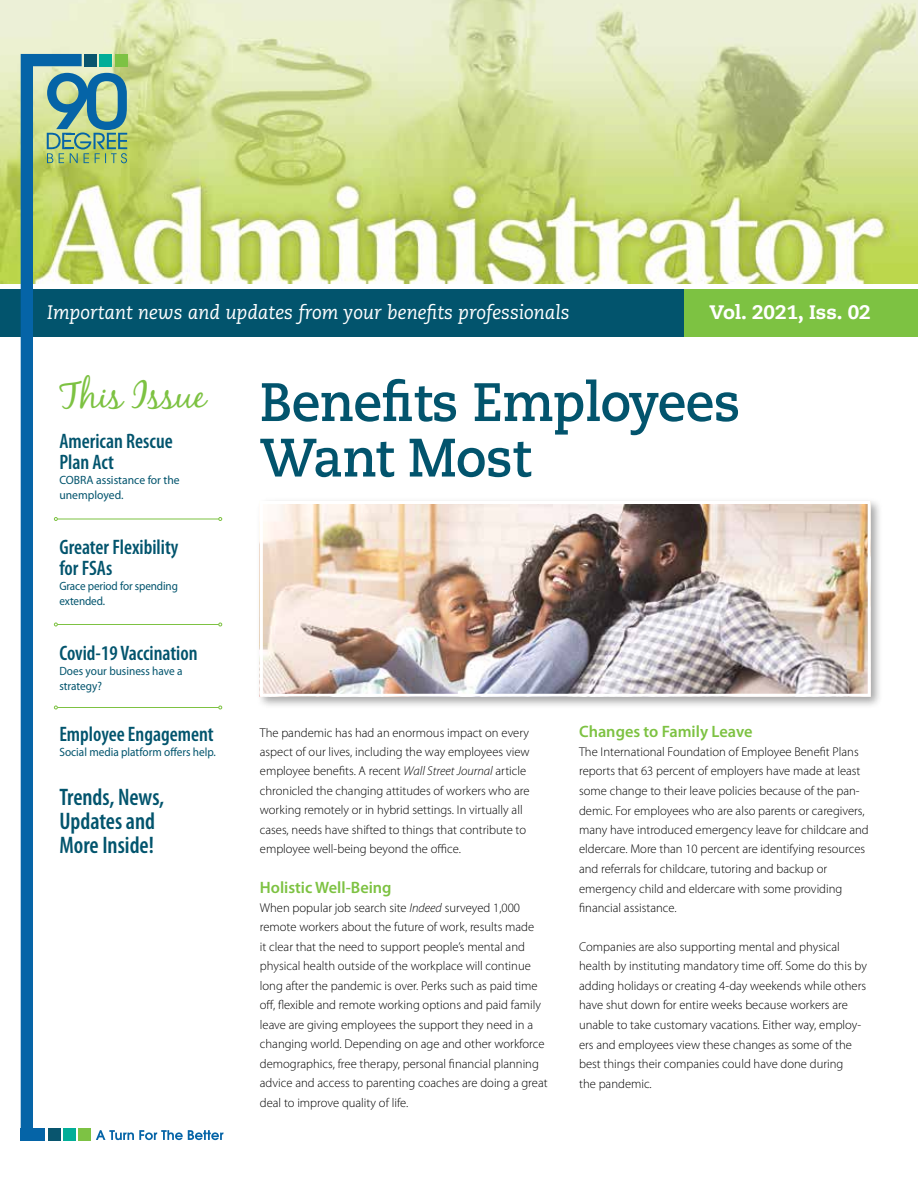
<style>
.page{position:relative;width:918px;height:1188px;background:#fff}
.page>*{position:absolute;margin:0;border:0;box-sizing:border-box;transform-origin:0 0}
.t1{font:700 54px/55.5px "Caecilia LT Pro 75";letter-spacing:-.01em;color:#02546d;scale:.95 1}
.t2{font:36px "Black Jack";color:#7dc242}
.t3{font:600 condensed 24px/24px "Myriad Pro";color:#02546d}
.t4{font:600 condensed 21px/21px "Myriad Pro";color:#02546d}
.t5{font:italic 19.5px "Caecilia LT Pro 56";color:#fff}
.t6{font:800 19.5px "Caecilia LT Pro 85";color:#fff}
.t7{font:600 16.5px "Myriad Pro";color:#7dc242}
.t8{font:300 12.75px/19.5px "Myriad Pro";color:#000}
.t9{font:12px/15px "Myriad Pro";color:#02546d;scale:.94 1}
.t10{font:12px/15px "Myriad Pro";color:#02546d}
.t11{font:12px/15px "Myriad Pro";color:#02546d;scale:.93 1}
.s1{font-style:italic}
</style>
<div class="page">
<div style="left:0;top:290px;width:918px;height:48px;background:#02546d"></div>
<div style="left:685px;top:290px;width:233px;height:48px;background:#7dc242"></div>
<img style="left:0;top:0;width:918px;height:284px">
<div style="left:100px;top:54px;width:12px;height:12px;background:#02ae98"></div>
<div style="left:85px;top:54px;width:12px;height:12px;background:#09556e"></div>
<svg style="left:21px;top:54px;width:61px;height:1084px"></svg>
<div style="left:115px;top:54px;width:12px;height:12px;background:#7dc244"></div>
<svg style="left:47px;top:73px;width:80px;height:90px;background:#7cab94"></svg>
<svg style="left:96px;top:1130px;width:127px;height:10px"></svg>
<div style="left:21px;top:1128px;width:24px;height:13px;background:#0564a7"></div>
<div style="left:63px;top:1128px;width:13px;height:13px;background:#02ae98"></div>
<div style="left:48px;top:1128px;width:13px;height:13px;background:#09556e"></div>
<div style="left:79px;top:1128px;width:12px;height:13px;background:#7dc244"></div>
<hr style="left:57px;top:519px;width:162px;height:1px;background:#7dc242">
<svg style="left:54px;top:517px;width:4px;height:4px"></svg>
<svg style="left:218px;top:517px;width:4px;height:4px"></svg>
<hr style="left:57px;top:624px;width:162px;height:1px;background:#7dc242">
<hr style="left:57px;top:707px;width:162px;height:1px;background:#7dc242">
<div style="left:256px;top:497px;width:627px;height:212px;background:#000;opacity:.35"></div>
<img style="left:264px;top:505px;width:603px;height:188px">
<div style="left:260px;top:501px;width:611px;height:196px;border:3px solid #fff"></div>
<h3 class="t5" style="left:47px;top:300px;width:524px">Important news and updates from your benefits professionals</h3>
<h3 class="t6" style="left:710px;top:299px;width:163px">Vol. 2021, Iss. 02</h3>
<h2 class="t2" style="left:59px;top:373px;width:148px">This Issue</h2>
<h3 class="t4" style="left:59px;top:430px;width:115px">American Rescue<br>Plan Act</h3>
<p class="t10" style="left:59px;top:472px;width:122px">COBRA assistance for the unemployed.</p>
<h3 class="t4" style="left:59px;top:536px;width:121px">Greater Flexibility for FSAs</h3>
<p class="t11" style="left:59px;top:578px;width:129px">Grace period for spending extended.</p>
<h3 class="t4" style="left:59px;top:642px;width:140px">Covid-19 Vaccination</h3>
<p class="t9" style="left:59px;top:663px;width:133px">Does your business have a strategy?</p>
<h3 class="t4" style="left:59px;top:723px;width:156px">Employee Engagement</h3>
<p class="t9" style="left:59px;top:745px;width:168px">Social media platform offers help.</p>
<h3 class="t3" style="left:59px;top:785px;width:106px">Trends, News,<br>Updates and<br>More Inside!</h3>
<h1 class="t1" style="left:260px;top:373px;width:507px">Benefits Employees<br>Want Most</h1>
<p class="t8" style="left:260px;top:722px;width:271px">The pandemic has had an enormous impact on every aspect of our lives, including the way employees view employee benefits. A recent <span class="s1">Wall Street Journal</span> article chronicled the changing attitudes of workers who are working remotely or in hybrid settings. In virtually all cases, needs have shifted to things that contribute to employee well-being beyond the office.</p>
<p class="t7" style="left:260px;top:876px;width:133px">Holistic Well-Being</p>
<p class="t8" style="left:260px;top:898px;width:289px">When popular job search site <span class="s1">Indeed</span> surveyed 1,000 remote workers about the future of work, results made<br>it clear that the need to support people’s mental and physical health outside of the workplace will continue long after the pandemic is over. Perks such as paid time off, flexible and remote working options and paid family leave are giving employees the support they need in a changing world. Depending on age and other workforce demographics, free therapy, personal financial planning advice and access to parenting coaches are doing a great deal to improve quality of life.</p>
<p class="t7" style="left:579px;top:720px;width:175px">Changes to Family Leave</p>
<p class="t8" style="left:579px;top:742px;width:291px">The International Foundation of Employee Benefit Plans reports that 63 percent of employers have made at least some change to their leave policies because of the pan&shy;demic. For employees who are also parents or caregivers, many have introduced emergency leave for childcare and eldercare. More than 10 percent are identifying resources and referrals for childcare, tutoring and backup or emergency child and eldercare with some providing financial assistance.</p>
<p class="t8" style="left:579px;top:937px;width:289px">Companies are also supporting mental and physical health by instituting mandatory time off. Some do this by adding holidays or creating 4-day weekends while others have shut down for entire weeks because workers are unable to take customary vacations. Either way, employ&shy;ers and employees view these changes as some of the best things their companies could have done during<br>the pandemic.</p>
</div>
